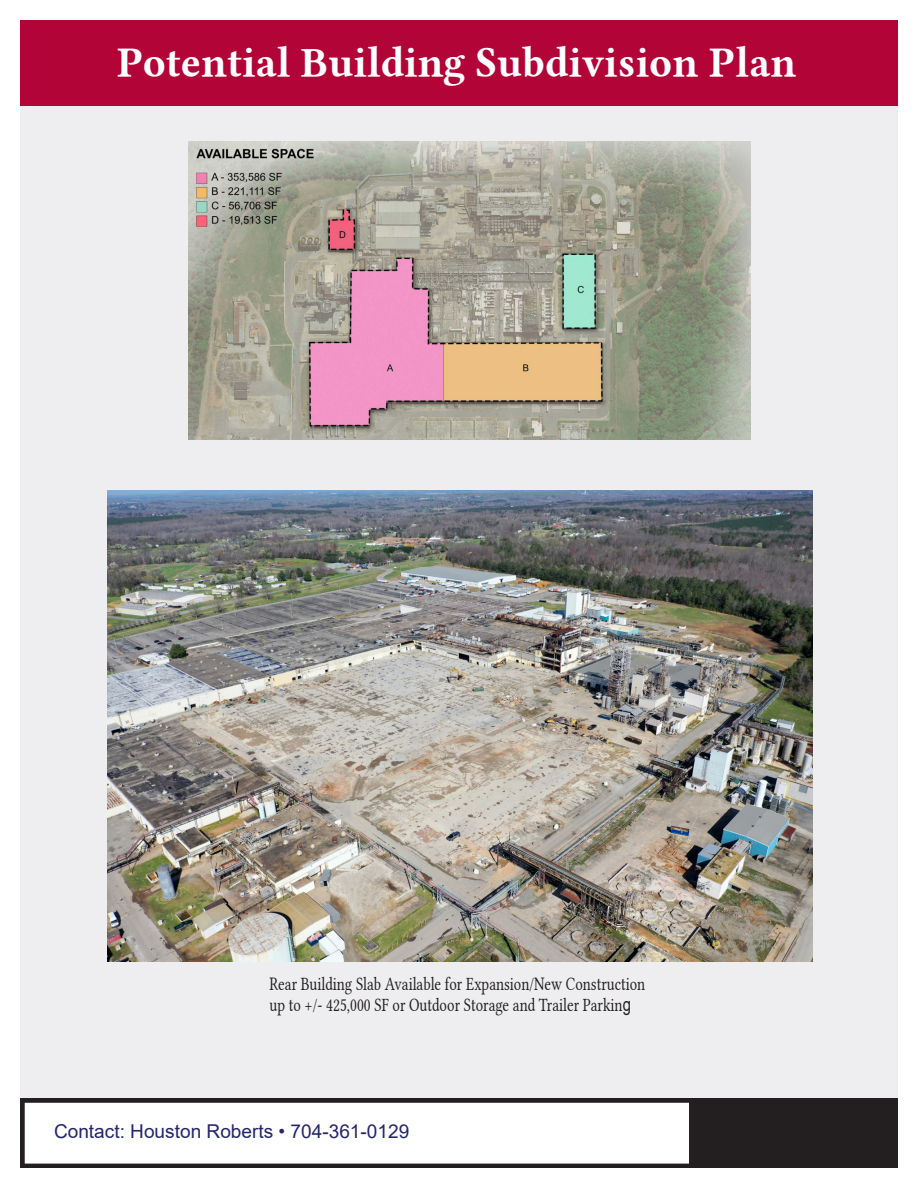
<style>
.page{position:relative;width:918px;height:1188px;background:#fff}
.page>*{position:absolute;margin:0;border:0;box-sizing:border-box;transform-origin:0 0}
.t1{font:42px "Linux Libertine GB";color:#fff}
.t2{font:19.05px "Arial";color:#24256c}
.t3{font:18.9px/21px "Linux Libertine G";color:#231f20;scale:.78 1}
.s1{font-family:"Arial"}
</style>
<div class="page">
<div style="left:20px;top:20px;width:878px;height:1148px;background:#eeeef0"></div>
<div style="left:20px;top:20px;width:878px;height:85px;background:#b30437"></div>
<img style="left:189px;top:142px;width:561px;height:297px">
<img style="left:107px;top:491px;width:706px;height:470px">
<div style="left:20px;top:1098px;width:878px;height:70px;background:#231f20"></div>
<div style="left:25px;top:1103px;width:664px;height:61px;background:#fff"></div>
<h1 class="t1" style="left:117px;top:38px;width:681px">Potential Building Subdivision Plan</h1>
<p class="t3" style="left:270px;top:973px;width:483px">Rear Building Slab Available for Expansion/New Construction up to +/- 425,000 SF or Outdoor Storage and Trailer Parkin<span class="s1">g</span></p>
<p class="t2" style="left:54px;top:1124px;width:357px">Contact: Houston Roberts • 704-361-0129</p>
</div>
